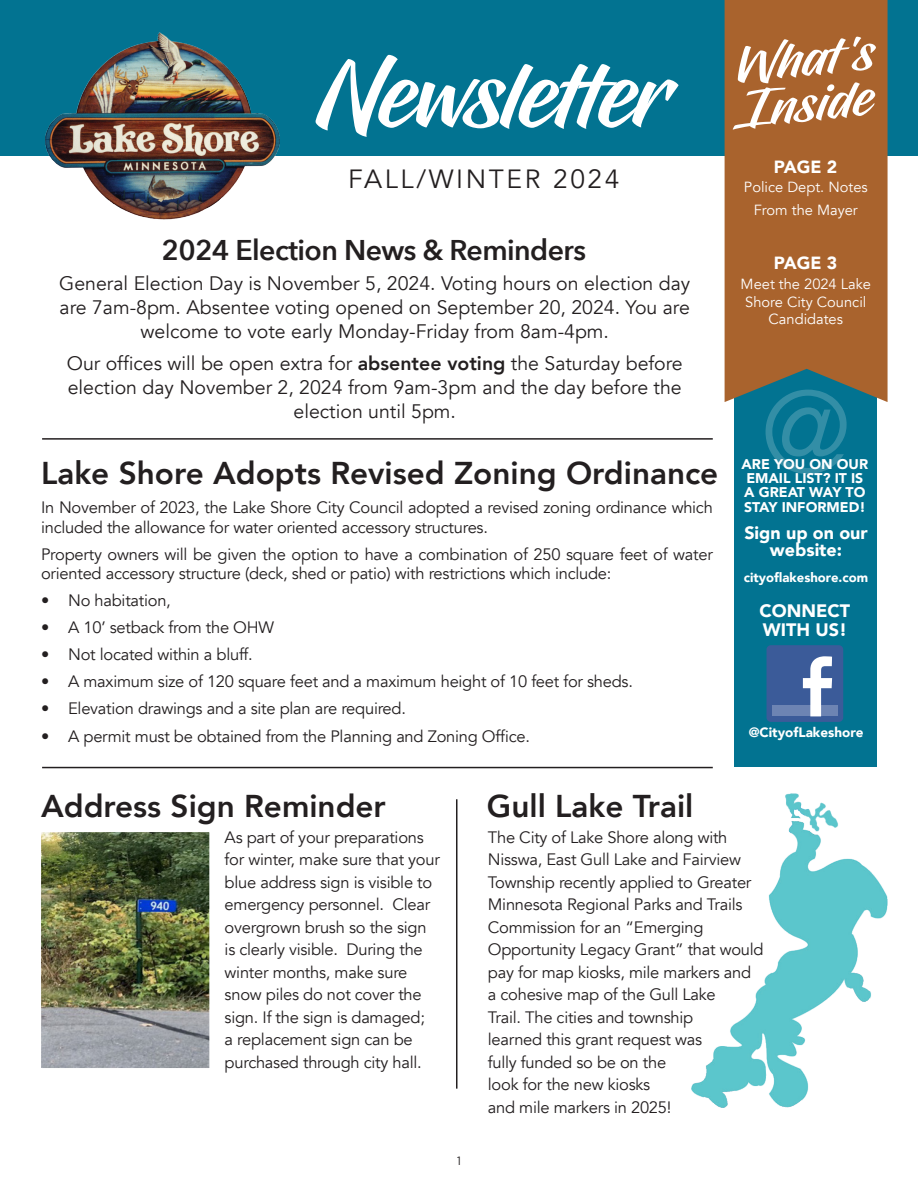
<style>
.page{position:relative;width:918px;height:1188px;background:#fff}
.page>*{position:absolute;margin:0;border:0;box-sizing:border-box;transform-origin:0 0}
.t1{font:113.55px "Avenir";color:#fff}
.t2{font:96px "Hughs";color:#fff}
.t3{font:50.85px "Hughs";color:#fff;scale:1.07 1}
.t4{font:800 31.5px "Avenir";color:#231f20}
.t5{font:600 28.5px "Avenir Next";letter-spacing:-.02em;color:#231f20}
.t6{font:26.25px "Avenir";letter-spacing:.1em;color:#231f20}
.Body_Text{font:19.5px/24px "Avenir";color:#231f20;text-align:center}
.t7{font:900 18px "Avenir";color:#fff}
.t8{font:900 17.85px/17.9px "Avenir";color:#fff;text-align:center}
.t9{font:900 17.55px "Avenir";color:#fff}
.Body_Text-2{font:16.5px/22.5px "Avenir";letter-spacing:-.015em;color:#231f20}
.Side_Bar_Text{font:14.7px/17.5px "Avenir";color:#fff;text-align:center}
.t10{font:900 14.1px/14.2px "Avenir";color:#fff}
.t11{font:900 13.5px "Avenir";color:#fff}
.t12{font:900 13.05px "Avenir";color:#fff}
.t13{font:12px "Gotham Narrow";color:#231f20}
.s1{font-weight:800}
</style>
<div class="page">
<div style="left:735px;top:342px;width:142px;height:425px;background:#027391"></div>
<div style="left:0;top:0;width:918px;height:156px;background:#027391"></div>
<div style="left:725px;top:0;width:163px;height:402px;background:#a9632d"></div>
<div style="left:767px;top:645px;width:76px;height:77px;background:#3b5b99;border-radius:4px"></div>
<div style="left:772px;top:705px;width:66px;height:11px;background:#6d84b3"></div>
<svg style="left:803px;top:656px;width:29px;height:60px"></svg>
<img style="left:45px;top:32px;width:235px;height:188px">
<img style="left:42px;top:833px;width:167px;height:235px">
<div style="left:37px;top:828px;width:177px;height:245px;border:4px solid #fff"></div>
<hr style="left:42px;top:438px;width:671px;height:2px;background:#231f20">
<hr style="left:42px;top:767px;width:671px;height:1px;background:#231f20">
<hr style="left:456px;top:799px;width:1px;height:290px;background:#231f20">
<img style="left:691px;top:794px;width:197px;height:313px">
<p class="t2" style="left:318px;top:37px;width:352px">Newsletter</p>
<p class="t6" style="left:348px;top:163px;width:273px">FALL/WINTER 2024</p>
<p class="t5" style="left:162px;top:225px;width:426px">2024 Election News &amp; Reminders</p>
<p class="Body_Text" style="left:59px;top:272px;width:632px">General Election Day is November 5, 2024. Voting hours on election day are 7am-8pm. Absentee voting opened on September 20, 2024. You are welcome to vote early Monday-Friday from 8am-4pm.</p>
<p class="Body_Text" style="left:67px;top:352px;width:618px">Our offices will be open extra for <span class="s1">absentee voting</span> the Saturday before election day November 2, 2024 from 9am-3pm and the day before the election until 5pm.</p>
<p class="t4" style="left:41px;top:449px;width:679px">Lake Shore Adopts Revised Zoning Ordinance</p>
<p class="Body_Text-2" style="left:41px;top:498px;width:673px;line-height:19.5px">In November of 2023, the Lake Shore City Council adopted a revised zoning ordinance which included the allowance for water oriented accessory structures.</p>
<p class="Body_Text-2" style="left:41px;top:545px;width:673px;line-height:19.5px">Property owners will be given the option to have a combination of 250 square feet of water oriented accessory structure (deck, shed or patio) with restrictions which include:</p>
<p class="Body_Text-2" style="left:41px;top:590px;width:131px">• No habitation,</p>
<p class="Body_Text-2" style="left:41px;top:617px;width:234px">• A 10’ setback from the OHW</p>
<p class="Body_Text-2" style="left:41px;top:644px;width:213px">• Not located within a bluff.</p>
<p class="Body_Text-2" style="left:41px;top:671px;width:593px">• A maximum size of 120 square feet and a maximum height of 10 feet for sheds.</p>
<p class="Body_Text-2" style="left:41px;top:698px;width:366px">• Elevation drawings and a site plan are required.</p>
<p class="Body_Text-2" style="left:41px;top:725px;width:490px">• A permit must be obtained from the Planning and Zoning Office.</p>
<p class="t3" style="left:729px;top:36px;width:131px;rotate:-6deg">What’s</p>
<p class="t3" style="left:731px;top:81px;width:130px;rotate:-6deg">Inside</p>
<p class="t9" style="left:774px;top:152px;width:65px">PAGE 2</p>
<p class="Side_Bar_Text" style="left:744px;top:179px;width:125px">Police Dept. Notes</p>
<p class="Side_Bar_Text" style="left:754px;top:202px;width:106px">From the Mayer</p>
<p class="t9" style="left:774px;top:248px;width:65px">PAGE 3</p>
<p class="Side_Bar_Text" style="left:741px;top:276px;width:132px">Meet the 2024 Lake<br>Shore City Council<br>Candidates</p>
<h1 class="t1" style="left:761px;top:365px;width:92px">@</h1>
<p class="t10" style="left:742px;top:456px;width:128px">ARE YOU ON OUR<br>EMAIL LIST? IT IS<br>A GREAT WAY TO<br>STAY INFORMED!</p>
<p class="t8" style="left:744px;top:523px;width:125px">Sign up on our website:</p>
<p class="t12" style="left:744px;top:566px;width:126px">cityoflakeshore.com</p>
<p class="t7" style="left:760px;top:596px;width:92px">CONNECT</p>
<p class="t7" style="left:763px;top:614px;width:86px">WITH US!</p>
<p class="t11" style="left:749px;top:720px;width:116px">@CityofLakeshore</p>
<p class="t4" style="left:41px;top:781px;width:346px">Address Sign Reminder</p>
<p class="t4" style="left:487px;top:781px;width:208px">Gull Lake Trail</p>
<p class="Body_Text-2" style="left:225px;top:826px;width:217px">As part of your preparations for winter, make sure that your blue address sign is visible to emergency personnel. Clear overgrown brush so the sign is clearly visible. During the winter months, make sure snow piles do not cover the sign. If the sign is damaged;<br>a replacement sign can be purchased through city hall.</p>
<p class="Body_Text-2" style="left:488px;top:826px;width:277px">The City of Lake Shore along with<br>Nisswa, East Gull Lake and Fairview<br>Township recently applied to Greater<br>Minnesota Regional Parks and Trails<br>Commission for an “Emerging<br>Opportunity Legacy Grant” that would pay for map kiosks, mile markers and a cohesive map of the Gull Lake<br>Trail. The cities and township<br>learned this grant request was<br>fully funded so be on the<br>look for the new kiosks<br>and mile markers in 2025!</p>
<p class="t13" style="left:457px;top:1154px;width:5px">1</p>
</div>
